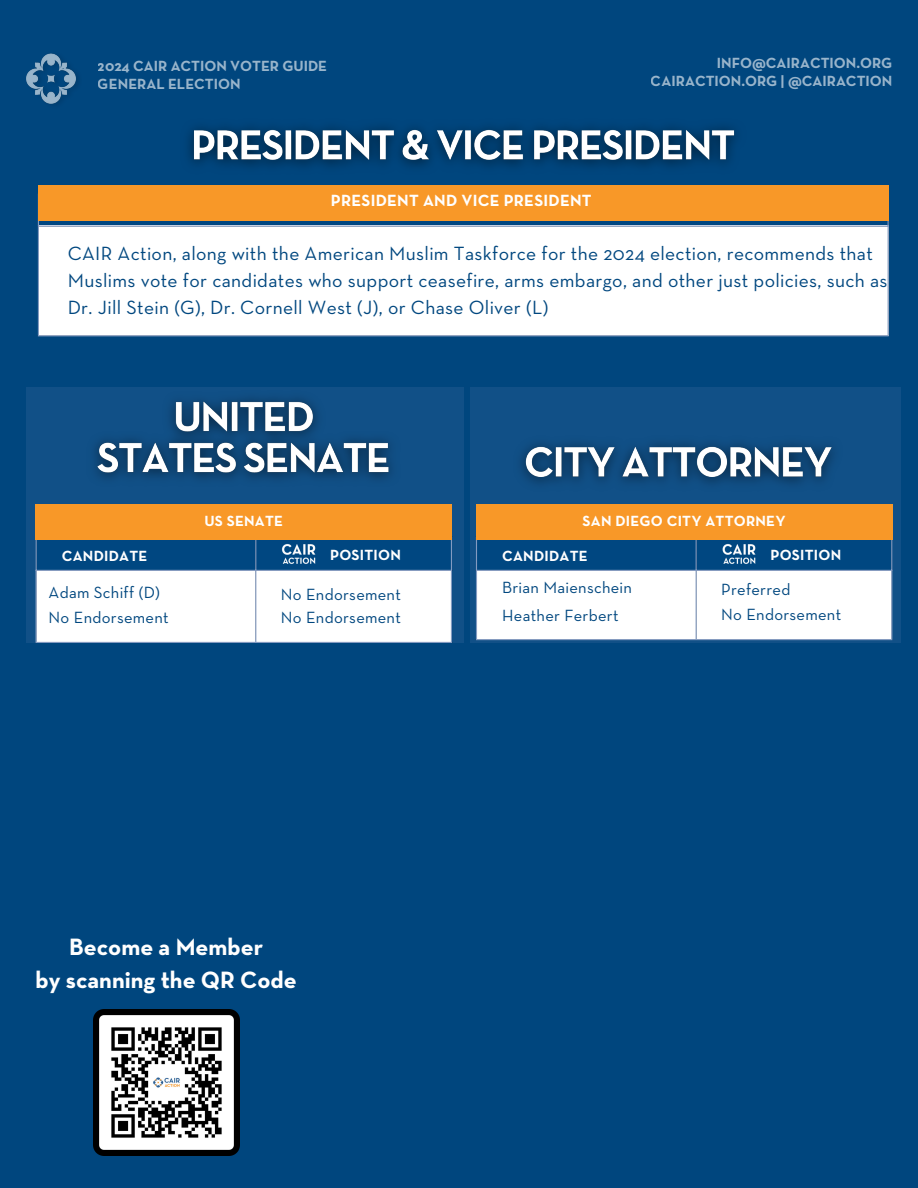
<style>
.page{position:relative;width:918px;height:1188px;background:#00467e}
.page>*{position:absolute;margin:0;border:0;box-sizing:border-box;transform-origin:0 0}
.t1{font:700 24px/33.6px "Neutraface Text";color:#fff;text-align:center}
.t2{font:19.5px/27px "Neutraface Text";letter-spacing:.015em;color:#00477f}
.t3{font:16.5px "Neutraface Text";letter-spacing:.015em;color:#00477f}
.t4{font:700 16.5px "Neutraface Text";letter-spacing:.015em;color:#fff}
.t5{font:700 15px/18px "Neutraface Text";color:#fff}
</style>
<div class="page">
<div style="left:38px;top:226px;width:850px;height:110px;background:#fff"></div>
<hr style="left:38px;top:194px;width:1px;height:141px;background:#849bc1">
<hr style="left:888px;top:194px;width:1px;height:141px;background:#849bc1">
<hr style="left:38px;top:226px;width:851px;height:1px;background:#849bc1">
<hr style="left:38px;top:335px;width:851px;height:1px;background:#849bc1">
<div style="left:470px;top:387px;width:431px;height:256px;background:#115087"></div>
<div style="left:26px;top:387px;width:437px;height:256px;background:#115087"></div>
<svg style="left:37px;top:540px;width:414px;height:102px;background:#b7cbdb"></svg>
<hr style="left:36px;top:537px;width:1px;height:105px;background:#849bc1">
<hr style="left:255px;top:537px;width:1px;height:105px;background:#849bc1">
<hr style="left:451px;top:537px;width:1px;height:105px;background:#849bc1">
<hr style="left:36px;top:570px;width:416px;height:1px;background:#849bc1">
<hr style="left:36px;top:642px;width:416px;height:1px;background:#849bc1">
<svg style="left:477px;top:540px;width:414px;height:99px;background:#b5c9da"></svg>
<hr style="left:476px;top:537px;width:1px;height:102px;background:#849bc1">
<hr style="left:696px;top:537px;width:1px;height:102px;background:#849bc1">
<hr style="left:891px;top:537px;width:1px;height:102px;background:#849bc1">
<hr style="left:476px;top:570px;width:416px;height:1px;background:#849bc1">
<hr style="left:476px;top:639px;width:416px;height:1px;background:#849bc1">
<div style="left:38px;top:186px;width:851px;height:35px;background:#f89828"></div>
<div style="left:36px;top:505px;width:416px;height:35px;background:#f89828"></div>
<div style="left:476px;top:505px;width:416px;height:35px;background:#f89828"></div>
<img style="left:281px;top:544px;width:40px;height:22px">
<img style="left:721px;top:544px;width:40px;height:22px">
<img style="left:188px;top:126px;width:548px;height:41px">
<img style="left:94px;top:397px;width:298px;height:83px">
<img style="left:520px;top:443px;width:314px;height:42px">
<img style="left:93px;top:1010px;width:147px;height:146px">
<img style="left:26px;top:53px;width:52px;height:51px">
<p class="t5" style="left:98px;top:58px;width:231px">2024 CAIR ACTION VOTER GUIDE<br>GENERAL ELECTION</p>
<p class="t5" style="left:651px;top:55px;width:243px;text-align:right">INFO@CAIRACTION.ORG<br>CAIRACTION.ORG | @CAIRACTION</p>
<p class="t4" style="left:331px;top:193px;width:262px">PRESIDENT AND VICE PRESIDENT</p>
<h3 class="t2" style="left:68px;top:241px;width:821px">CAIR Action, along with the American Muslim Taskforce for the 2024 election, recommends that<br>Muslims vote for candidates who support ceasefire, arms embargo, and other just policies, such as<br>Dr. Jill Stein (G), Dr. Cornell West (J), or Chase Oliver (L)</h3>
<p class="t5" style="left:204px;top:513px;width:80px">US SENATE</p>
<h4 class="t5" style="left:583px;top:513px;width:204px">SAN DIEGO CITY ATTORNEY</h4>
<p class="t5" style="left:330px;top:547px;width:72px">POSITION</p>
<p class="t5" style="left:770px;top:547px;width:72px">POSITION</p>
<h4 class="t3" style="left:281px;top:587px;width:122px">No Endorsement</h4>
<p class="t3" style="left:721px;top:582px;width:71px">Preferred</p>
<h4 class="t5" style="left:62px;top:548px;width:87px">CANDIDATE</h4>
<h4 class="t5" style="left:502px;top:548px;width:87px">CANDIDATE</h4>
<h4 class="t3" style="left:49px;top:585px;width:113px">Adam Schiff (D)</h4>
<h4 class="t3" style="left:502px;top:580px;width:131px">Brian Maienschein</h4>
<p class="t3" style="left:49px;top:610px;width:122px">No Endorsement</p>
<h4 class="t3" style="left:281px;top:610px;width:122px">No Endorsement</h4>
<h4 class="t3" style="left:502px;top:608px;width:118px">Heather Ferbert</h4>
<p class="t3" style="left:721px;top:607px;width:122px">No Endorsement</p>
<p class="t1" style="left:36px;top:931px;width:263px">Become a Member<br>by scanning the QR Code</p>
</div>
